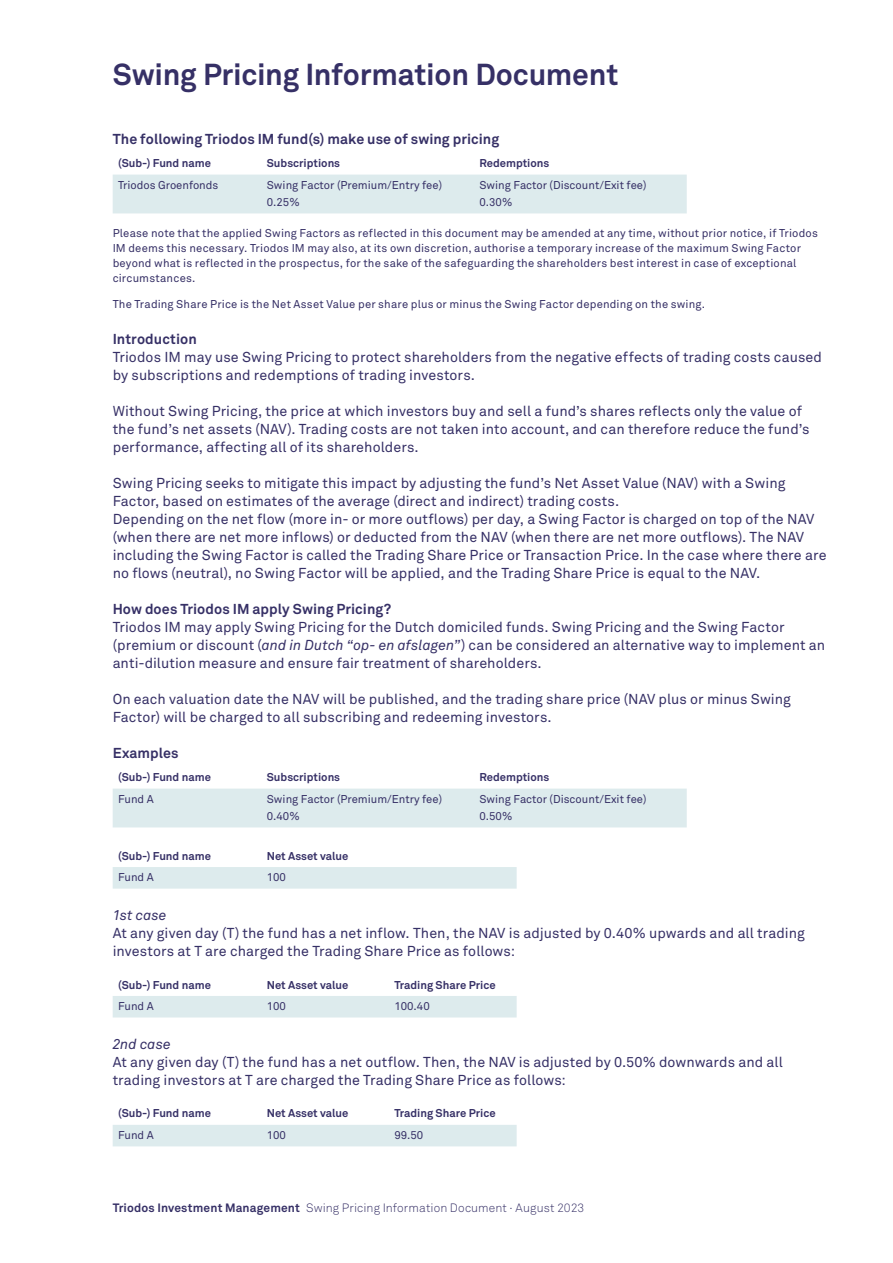
<style>
.page{position:relative;width:893px;height:1263px;background:#fff}
.page>*{position:absolute;margin:0;border:0;box-sizing:border-box;transform-origin:0 0}
.Hoofdkop_bold_20_24_geen_nummer-inhoud{font:700 30px "Akkurat Pro";letter-spacing:-.005em;color:#363066}
.Platte_tekst_9_5_12{font:14.25px/18px "Akkurat Pro";letter-spacing:.005em;color:#363066}
.Tussenkop_9_5_12_geen_nummer{font:700 14.25px "Akkurat Pro";letter-spacing:.005em;color:#363066}
.Tussenkop_cursief_9_5_12{font:italic 14.25px "Akkurat Pro";letter-spacing:.005em;color:#363066}
.t1{font:12px "Akkurat Light Pro";letter-spacing:.005em;color:#363066}
.Voetnoot_7_5_10{font:11.25px/15px "Akkurat Pro";letter-spacing:.015em;color:#363066}
.TRI_tabel_Regular_7_5_10{font:11.25px "Akkurat Pro";color:#363066}
.TRI_tabel_Bold_7_5_10{font:700 11.25px "Akkurat Pro";color:#363066}
.s1{font-style:italic}
.s2{font-family:"Akkurat Pro";font-weight:700}
</style>
<div class="page">
<div style="left:113px;top:175px;width:574px;height:38px;background:#ddebed"></div>
<div style="left:113px;top:789px;width:574px;height:38px;background:#ddebed"></div>
<div style="left:113px;top:867px;width:404px;height:22px;background:#ddebed"></div>
<div style="left:113px;top:996px;width:404px;height:21px;background:#ddebed"></div>
<div style="left:113px;top:1125px;width:404px;height:21px;background:#ddebed"></div>
<p class="Hoofdkop_bold_20_24_geen_nummer-inhoud" style="left:113px;top:56px;width:507px">Swing Pricing Information Document</p>
<p class="Tussenkop_9_5_12_geen_nummer" style="left:113px;top:130px;width:388px">The following Triodos IM fund(s) make use of swing pricing</p>
<p class="TRI_tabel_Bold_7_5_10" style="left:118px;top:156px;width:94px">(Sub-) Fund name</p>
<p class="TRI_tabel_Bold_7_5_10" style="left:267px;top:156px;width:75px">Subscriptions</p>
<p class="TRI_tabel_Bold_7_5_10" style="left:479px;top:156px;width:71px">Redemptions</p>
<p class="TRI_tabel_Regular_7_5_10" style="left:118px;top:178px;width:102px">Triodos Groenfonds</p>
<p class="TRI_tabel_Regular_7_5_10" style="left:267px;top:178px;width:177px">Swing Factor (Premium/Entry fee)</p>
<p class="TRI_tabel_Regular_7_5_10" style="left:479px;top:178px;width:169px">Swing Factor (Discount/Exit fee)</p>
<p class="TRI_tabel_Regular_7_5_10" style="left:267px;top:195px;width:34px">0.25%</p>
<p class="TRI_tabel_Regular_7_5_10" style="left:479px;top:195px;width:34px">0.30%</p>
<p class="Voetnoot_7_5_10" style="left:113px;top:226px;width:707px">Please note that the applied Swing Factors as reflected in this document may be amended at any time, without prior notice, if Triodos IM deems this necessary. Triodos IM may also, at its own discretion, authorise a temporary increase of the maximum Swing Factor beyond what is reflected in the prospectus, for the sake of the safeguarding the shareholders best interest in case of exceptional circumstances.</p>
<p class="Voetnoot_7_5_10" style="left:113px;top:297px;width:594px">The Trading Share Price is the Net Asset Value per share plus or minus the Swing Factor depending on the swing.</p>
<p class="Tussenkop_9_5_12_geen_nummer" style="left:113px;top:330px;width:86px">Introduction</p>
<p class="Platte_tekst_9_5_12" style="left:113px;top:348px;width:711px">Triodos IM may use Swing Pricing to protect shareholders from the negative effects of trading costs caused by subscriptions and redemptions of trading investors.</p>
<p class="Platte_tekst_9_5_12" style="left:113px;top:402px;width:698px">Without Swing Pricing, the price at which investors buy and sell a fund’s shares reflects only the value of the fund’s net assets (NAV). Trading costs are not taken into account, and can therefore reduce the fund’s performance, affecting all of its shareholders.</p>
<p class="Platte_tekst_9_5_12" style="left:113px;top:474px;width:674px">Swing Pricing seeks to mitigate this impact by adjusting the fund’s Net Asset Value (NAV) with a Swing<br>Factor, based on estimates of the average (direct and indirect) trading costs.</p>
<p class="Platte_tekst_9_5_12" style="left:113px;top:510px;width:715px">Depending on the net flow (more in- or more outflows) per day, a Swing Factor is charged on top of the NAV (when there are net more inflows) or deducted from the NAV (when there are net more outflows). The NAV including the Swing Factor is called the Trading Share Price or Transaction Price. In the case where there are no flows (neutral), no Swing Factor will be applied, and the Trading Share Price is equal to the NAV.</p>
<p class="Tussenkop_9_5_12_geen_nummer" style="left:113px;top:600px;width:280px">How does Triodos IM apply Swing Pricing?</p>
<p class="Platte_tekst_9_5_12" style="left:113px;top:618px;width:714px">Triodos IM may apply Swing Pricing for the Dutch domiciled funds. Swing Pricing and the Swing Factor (premium or discount (<span class="s1">and in Dutch “op- en afslagen”</span>) can be considered an alternative way to implement an anti-dilution measure and ensure fair treatment of shareholders.</p>
<p class="Platte_tekst_9_5_12" style="left:113px;top:690px;width:680px">On each valuation date the NAV will be published, and the trading share price (NAV plus or minus Swing<br>Factor) will be charged to all subscribing and redeeming investors.</p>
<p class="Tussenkop_9_5_12_geen_nummer" style="left:113px;top:744px;width:68px">Examples</p>
<p class="TRI_tabel_Bold_7_5_10" style="left:118px;top:770px;width:94px">(Sub-) Fund name</p>
<p class="TRI_tabel_Bold_7_5_10" style="left:267px;top:770px;width:75px">Subscriptions</p>
<p class="TRI_tabel_Bold_7_5_10" style="left:479px;top:770px;width:71px">Redemptions</p>
<p class="TRI_tabel_Regular_7_5_10" style="left:118px;top:792px;width:37px">Fund A</p>
<p class="TRI_tabel_Regular_7_5_10" style="left:267px;top:792px;width:177px">Swing Factor (Premium/Entry fee)</p>
<p class="TRI_tabel_Regular_7_5_10" style="left:479px;top:792px;width:169px">Swing Factor (Discount/Exit fee)</p>
<p class="TRI_tabel_Regular_7_5_10" style="left:267px;top:809px;width:34px">0.40%</p>
<p class="TRI_tabel_Regular_7_5_10" style="left:479px;top:809px;width:34px">0.50%</p>
<p class="TRI_tabel_Bold_7_5_10" style="left:118px;top:849px;width:94px">(Sub-) Fund name</p>
<p class="TRI_tabel_Bold_7_5_10" style="left:267px;top:849px;width:83px">Net Asset value</p>
<p class="TRI_tabel_Regular_7_5_10" style="left:118px;top:871px;width:37px">Fund A</p>
<p class="TRI_tabel_Regular_7_5_10" style="left:267px;top:871px;width:21px">100</p>
<p class="Tussenkop_cursief_9_5_12" style="left:113px;top:907px;width:55px">1st case</p>
<p class="Platte_tekst_9_5_12" style="left:113px;top:924px;width:694px">At any given day (T) the fund has a net inflow. Then, the NAV is adjusted by 0.40% upwards and all trading investors at T are charged the Trading Share Price as follows:</p>
<p class="TRI_tabel_Bold_7_5_10" style="left:118px;top:977px;width:94px">(Sub-) Fund name</p>
<p class="TRI_tabel_Bold_7_5_10" style="left:267px;top:977px;width:83px">Net Asset value</p>
<p class="TRI_tabel_Bold_7_5_10" style="left:394px;top:977px;width:103px">Trading Share Price</p>
<p class="TRI_tabel_Regular_7_5_10" style="left:118px;top:999px;width:37px">Fund A</p>
<p class="TRI_tabel_Regular_7_5_10" style="left:267px;top:999px;width:21px">100</p>
<p class="TRI_tabel_Regular_7_5_10" style="left:394px;top:999px;width:37px">100.40</p>
<p class="Tussenkop_cursief_9_5_12" style="left:113px;top:1036px;width:60px">2nd case</p>
<p class="Platte_tekst_9_5_12" style="left:113px;top:1053px;width:672px">At any given day (T) the fund has a net outflow. Then, the NAV is adjusted by 0.50% downwards and all trading investors at T are charged the Trading Share Price as follows:</p>
<p class="TRI_tabel_Bold_7_5_10" style="left:118px;top:1106px;width:94px">(Sub-) Fund name</p>
<p class="TRI_tabel_Bold_7_5_10" style="left:267px;top:1106px;width:83px">Net Asset value</p>
<p class="TRI_tabel_Bold_7_5_10" style="left:394px;top:1106px;width:103px">Trading Share Price</p>
<p class="TRI_tabel_Regular_7_5_10" style="left:118px;top:1128px;width:37px">Fund A</p>
<p class="TRI_tabel_Regular_7_5_10" style="left:267px;top:1128px;width:21px">100</p>
<p class="TRI_tabel_Regular_7_5_10" style="left:394px;top:1128px;width:30px">99.50</p>
<p class="t1" style="left:113px;top:1201px;width:473px"><span class="s2">Triodos Investment Management</span> Swing Pricing Information Document · August 2023</p>
</div>
